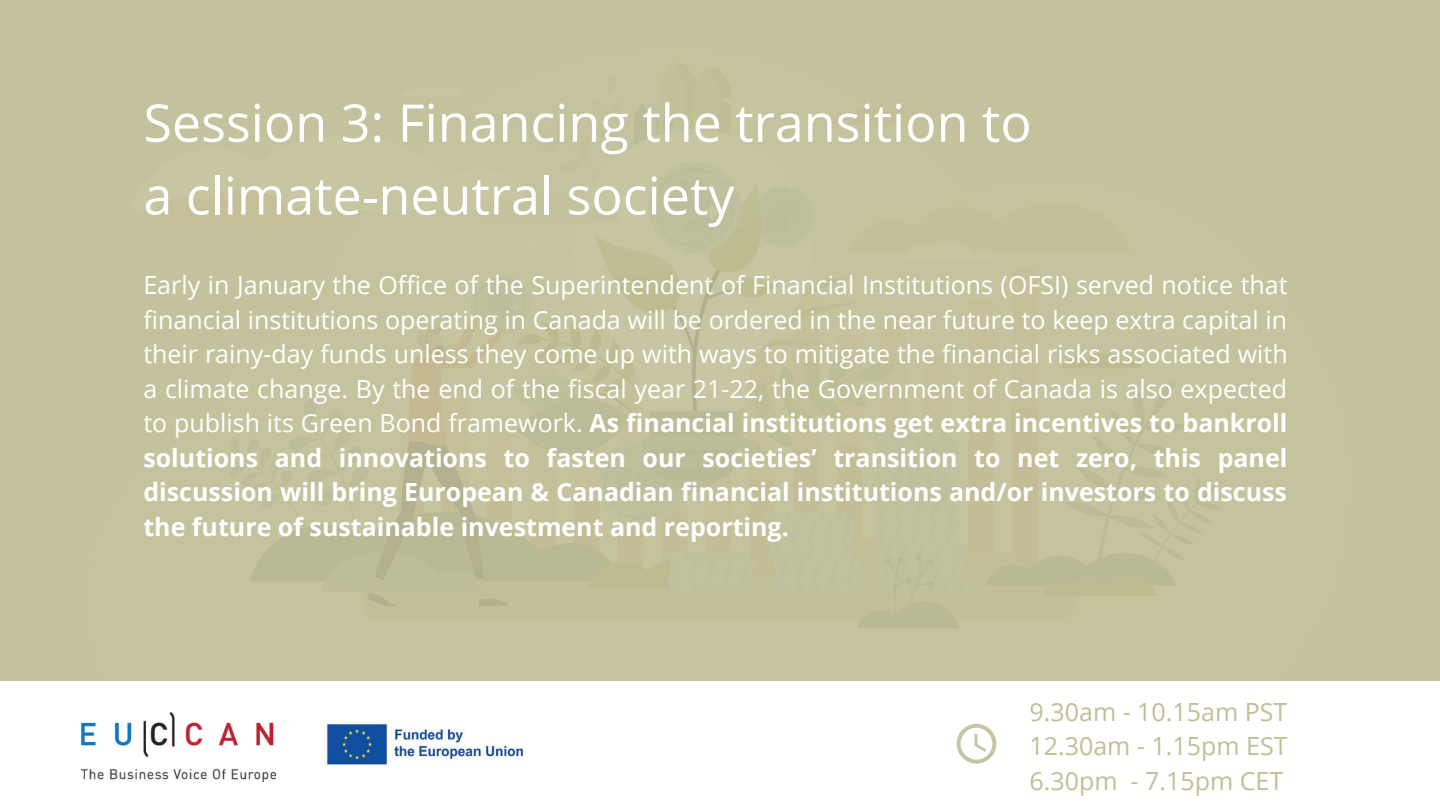
<style>
.page{position:relative;width:1440px;height:810px;background:#fff}
.page>*{position:absolute;margin:0;border:0;box-sizing:border-box;transform-origin:0 0}
.t1{font:52px/72.8px "Open Sans";color:#fff}
.t2{font:25px/34.5px "Open Sans";color:#fff;text-align:justify}
.t3{font:25px/34.5px "Open Sans";color:#c1bf97;text-align:justify}
.s1{font-weight:700}
</style>
<div class="page">
<div style="left:0;top:0;width:1440px;height:800px;background:#c1bf97"></div>
<div style="left:0;top:681px;width:1440px;height:129px;background:#fff"></div>
<img style="left:81px;top:712px;width:195px;height:69px">
<img style="left:324px;top:719px;width:201px;height:46px">
<svg style="left:957px;top:724px;width:39px;height:40px"></svg>
<h1 class="t1" style="left:143px;top:85px;width:890px">Session 3: Financing the transition to a climate-neutral society</h1>
<p class="t2" style="left:143px;top:267px;width:1146px">Early in January the Office of the Superintendent of Financial Institutions (OFSI) served notice that financial institutions operating in Canada will be ordered in the near future to keep extra capital in their rainy-day funds unless they come up with ways to mitigate the financial risks associated with a climate change. By the end of the fiscal year 21-22, the Government of Canada is also expected to publish its Green Bond framework. <span class="s1">As financial institutions get extra incentives to bankroll solutions and innovations to fasten our societies’ transition to net zero, this panel discussion will bring European &amp; Canadian financial institutions and/or investors to discuss the future of sustainable investment and reporting.</span></p>
<p class="t3" style="left:1030px;top:694px;width:260px">9.30am - 10.15am PST 12.30am - 1.15pm EST 6.30pm - 7.15pm CET</p>
</div>
